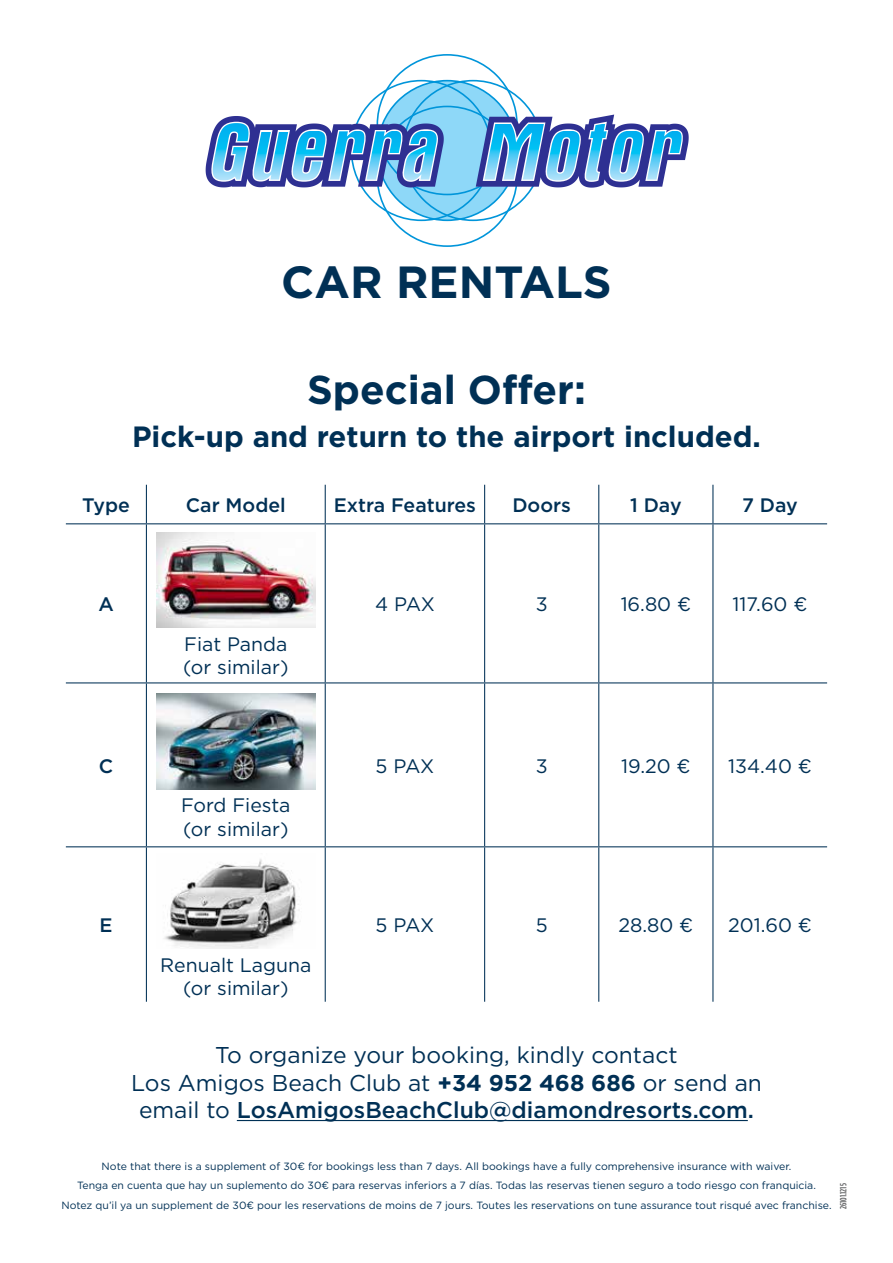
<style>
.page{position:relative;width:893px;height:1263px;background:#fff}
.page>*{position:absolute;margin:0;border:0;box-sizing:border-box;transform-origin:0 0}
.t1{font:700 45px "Gotham";color:#003055}
.t2{font:700 40.2px "Gotham";color:#003055}
.t3{font:700 29.25px "Gotham";color:#003055}
.t4{font:22.8px/27.5px "Gotham";color:#003055;text-align:center}
.t5{font:19.5px/23.4px "Gotham";color:#003055}
.t6{font:500 19.5px "Gotham";color:#003055}
.t7{font:10.5px/19.4px "Gotham";color:#003055;text-align:center}
.t8{font:500 9px "Gotham Condensed";color:#58595b}
.s1{font-weight:700}
.s2{font-weight:500}
</style>
<div class="page">
<hr style="left:146px;top:485px;width:1px;height:38px;background:#003055">
<hr style="left:325px;top:485px;width:1px;height:38px;background:#003055">
<hr style="left:484px;top:485px;width:1px;height:38px;background:#003055">
<hr style="left:598px;top:485px;width:1px;height:38px;background:#003055">
<hr style="left:712px;top:485px;width:1px;height:38px;background:#003055">
<hr style="left:66px;top:523px;width:80px;height:1px;background:#003055">
<hr style="left:146px;top:523px;width:179px;height:1px;background:#003055">
<hr style="left:146px;top:524px;width:1px;height:158px;background:#003055">
<hr style="left:325px;top:523px;width:160px;height:1px;background:#003055">
<hr style="left:325px;top:524px;width:1px;height:158px;background:#003055">
<hr style="left:485px;top:523px;width:114px;height:1px;background:#003055">
<hr style="left:484px;top:524px;width:1px;height:158px;background:#003055">
<hr style="left:599px;top:523px;width:114px;height:1px;background:#003055">
<hr style="left:598px;top:524px;width:1px;height:158px;background:#003055">
<hr style="left:713px;top:523px;width:114px;height:1px;background:#003055">
<hr style="left:712px;top:524px;width:1px;height:158px;background:#003055">
<hr style="left:66px;top:682px;width:80px;height:1px;background:#003055">
<hr style="left:146px;top:682px;width:179px;height:1px;background:#003055">
<hr style="left:146px;top:683px;width:1px;height:163px;background:#003055">
<hr style="left:325px;top:682px;width:160px;height:1px;background:#003055">
<hr style="left:325px;top:683px;width:1px;height:163px;background:#003055">
<hr style="left:485px;top:682px;width:114px;height:1px;background:#003055">
<hr style="left:484px;top:683px;width:1px;height:163px;background:#003055">
<hr style="left:599px;top:682px;width:114px;height:1px;background:#003055">
<hr style="left:598px;top:683px;width:1px;height:163px;background:#003055">
<hr style="left:713px;top:682px;width:114px;height:1px;background:#003055">
<hr style="left:712px;top:683px;width:1px;height:163px;background:#003055">
<hr style="left:66px;top:846px;width:80px;height:1px;background:#003055">
<hr style="left:146px;top:846px;width:179px;height:1px;background:#003055">
<hr style="left:146px;top:847px;width:1px;height:155px;background:#003055">
<hr style="left:325px;top:846px;width:160px;height:1px;background:#003055">
<hr style="left:325px;top:847px;width:1px;height:155px;background:#003055">
<hr style="left:485px;top:846px;width:114px;height:1px;background:#003055">
<hr style="left:484px;top:847px;width:1px;height:155px;background:#003055">
<hr style="left:599px;top:846px;width:114px;height:1px;background:#003055">
<hr style="left:598px;top:847px;width:1px;height:155px;background:#003055">
<hr style="left:713px;top:846px;width:114px;height:1px;background:#003055">
<hr style="left:712px;top:847px;width:1px;height:155px;background:#003055">
<img style="left:156px;top:532px;width:159px;height:95px">
<img style="left:156px;top:694px;width:159px;height:95px">
<img style="left:164px;top:859px;width:136px;height:89px">
<svg style="left:206px;top:54px;width:483px;height:193px"></svg>
<hr style="left:237px;top:1120px;width:511px;height:1px;background:#003055">
<h1 class="t1" style="left:281px;top:253px;width:332px">CAR RENTALS</h1>
<h2 class="t2" style="left:307px;top:363px;width:280px">Special Offer:</h2>
<h3 class="t3" style="left:132px;top:418px;width:630px">Pick-up and return to the airport included.</h3>
<h3 class="t6" style="left:82px;top:492px;width:49px">Type</h3>
<h3 class="t6" style="left:186px;top:492px;width:101px">Car Model</h3>
<h3 class="t6" style="left:334px;top:492px;width:144px">Extra Features</h3>
<h3 class="t6" style="left:512px;top:492px;width:60px">Doors</h3>
<h3 class="t6" style="left:630px;top:492px;width:53px">1 Day</h3>
<h3 class="t6" style="left:742px;top:492px;width:57px">7 Day</h3>
<h3 class="t6" style="left:98px;top:591px;width:17px">A</h3>
<h3 class="t5" style="left:183px;top:632px;width:107px">Fiat Panda (or similar)</h3>
<h3 class="t5" style="left:375px;top:592px;width:61px">4 PAX</h3>
<h3 class="t5" style="left:536px;top:592px;width:13px">3</h3>
<h3 class="t5" style="left:621px;top:592px;width:72px">16.80 €</h3>
<h3 class="t5" style="left:733px;top:592px;width:76px">117.60 €</h3>
<h3 class="t6" style="left:99px;top:753px;width:16px">C</h3>
<h3 class="t5" style="left:181px;top:793px;width:111px">Ford Fiesta (or similar)</h3>
<h3 class="t5" style="left:376px;top:754px;width:60px">5 PAX</h3>
<h3 class="t5" style="left:536px;top:754px;width:13px">3</h3>
<h3 class="t5" style="left:621px;top:754px;width:71px">19.20 €</h3>
<h3 class="t5" style="left:728px;top:754px;width:85px">134.40 €</h3>
<h3 class="t6" style="left:100px;top:912px;width:15px">E</h3>
<h3 class="t5" style="left:160px;top:953px;width:153px;text-align:center">Renualt Laguna (or similar)</h3>
<h3 class="t5" style="left:376px;top:913px;width:60px">5 PAX</h3>
<h3 class="t5" style="left:536px;top:913px;width:13px">5</h3>
<h3 class="t5" style="left:618px;top:913px;width:76px">28.80 €</h3>
<h3 class="t5" style="left:728px;top:913px;width:85px">201.60 €</h3>
<h3 class="t4" style="left:131px;top:1041px;width:632px">To organize your booking, kindly contact<br>Los Amigos Beach Club at <span class="s1">+34 952 468 686</span> or send an email to <span class="s2">LosAmigosBeachClub@diamondresorts.com.</span></h3>
<p class="t7" style="left:61px;top:1156px;width:772px">Note that there is a supplement of 30€ for bookings less than 7 days. All bookings have a fully comprehensive insurance with waiver.<br>Tenga en cuenta que hay un suplemento do 30€ para reservas inferiors a 7 días. Todas las reservas tienen seguro a todo riesgo con franquicia.<br>Notez qu’il ya un supplement de 30€ pour les reservations de moins de 7 jours. Toutes les reservations on tune assurance tout risqué avec franchise.</p>
<p class="t8" style="left:838px;top:1209px;width:27px;rotate:-90deg">26101.1215</p>
</div>
